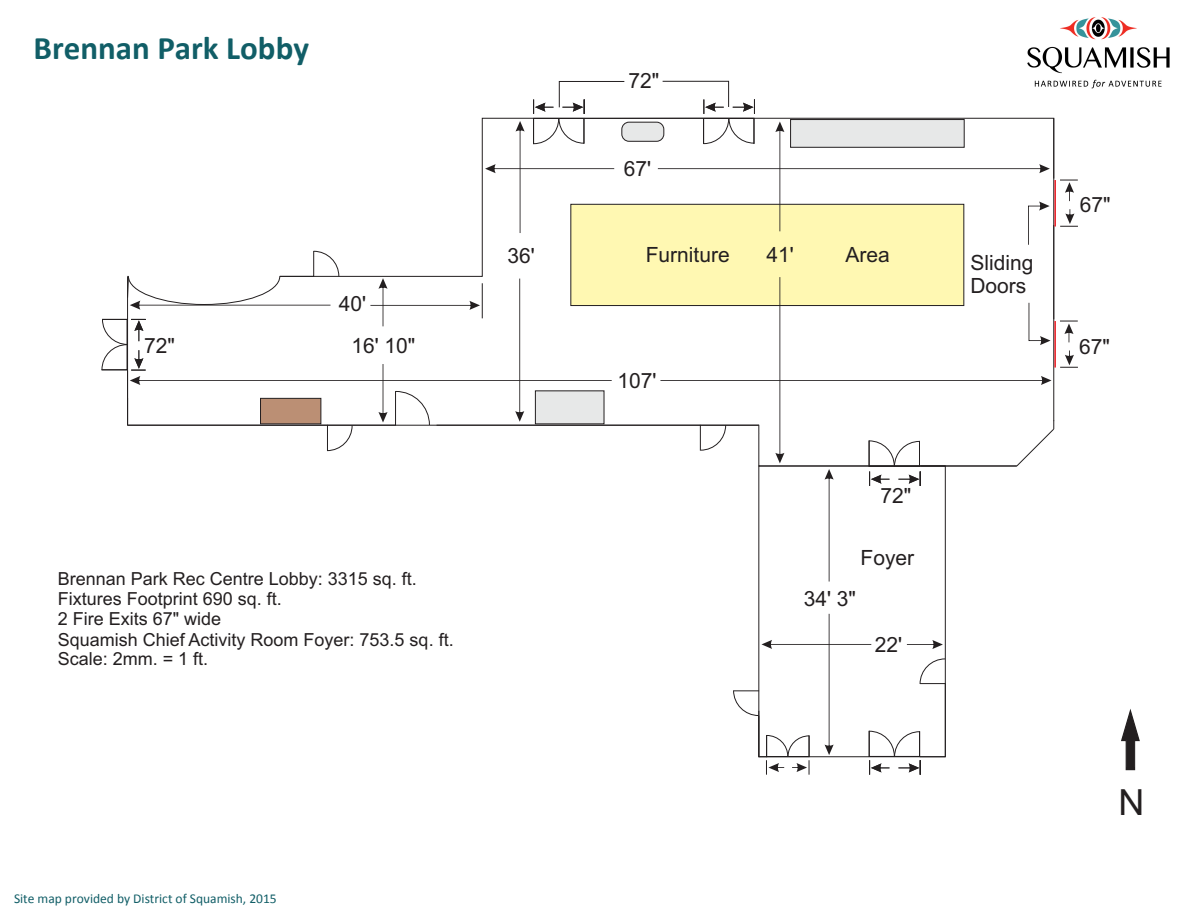
<style>
.page{position:relative;width:1188px;height:918px;background:#fff}
.page>*{position:absolute;margin:0;border:0;box-sizing:border-box;transform-origin:0 0}
.t1{font:36px "Arial";color:#231f20}
.t2{font:700 33px "Calibri";color:#115e67}
.t3{font:21px/23.4px "Arial";color:#231f20}
.t4{font:18px/20px "Arial";color:#231f20}
.t5{font:13.5px "Calibri";color:#115e67}
.s1{font-style:inherit}
</style>
<div class="page">
<hr style="left:1053px;top:118px;width:1px;height:61px;background:#231f20">
<hr style="left:1053px;top:225px;width:1px;height:94px;background:#231f20">
<hr style="left:1054px;top:180px;width:2px;height:47px;background:#ed1c24">
<hr style="left:437px;top:425px;width:263px;height:1px;background:#231f20">
<hr style="left:584px;top:118px;width:119px;height:1px;background:#231f20">
<svg style="left:1121px;top:709px;width:19px;height:62px"></svg>
<svg style="left:1060px;top:180px;width:18px;height:21px"></svg>
<svg style="left:1060px;top:209px;width:18px;height:18px"></svg>
<svg style="left:101px;top:250px;width:511px;height:202px"></svg>
<svg style="left:485px;top:81px;width:140px;height:152px"></svg>
<div style="left:621px;top:122px;width:43px;height:20px;background:#e7e8e8;border:1px solid #231f20;border-radius:7px"></div>
<div style="left:570px;top:204px;width:394px;height:102px;background:#fff8b2;border:1px solid #231f20"></div>
<svg style="left:660px;top:277px;width:418px;height:498px"></svg>
<svg style="left:658px;top:80px;width:392px;height:165px"></svg>
<div style="left:260px;top:398px;width:61px;height:26px;background:#bb8f74;border:1px solid #231f20"></div>
<div style="left:535px;top:390px;width:69px;height:34px;background:#e7e8e8"></div>
<img style="left:1007px;top:17px;width:163px;height:92px">
<h2 class="t2" style="left:34px;top:27px;width:277px">Brennan Park <span class="s1">Lobby</span></h2>
<p class="t3" style="left:339px;top:294px;width:29px">40'</p>
<p class="t3" style="left:508px;top:246px;width:29px">36'</p>
<p class="t3" style="left:628px;top:71px;width:32px">72"</p>
<p class="t3" style="left:624px;top:159px;width:29px">67'</p>
<p class="t3" style="left:766px;top:245px;width:29px">41'</p>
<p class="t3" style="left:646px;top:245px;width:86px">Furniture</p>
<p class="t3" style="left:845px;top:245px;width:46px">Area</p>
<p class="t3" style="left:970px;top:253px;width:65px">Sliding<br>Doors</p>
<p class="t3" style="left:1080px;top:195px;width:32px">67"</p>
<p class="t3" style="left:351px;top:335px;width:66px">16' 10"</p>
<p class="t3" style="left:144px;top:336px;width:32px">72"</p>
<p class="t3" style="left:1079px;top:337px;width:32px">67"</p>
<p class="t4" style="left:58px;top:571px;width:398px">Brennan Park Rec Centre Lobby: 3315 sq. ft.<br>Fixtures Footprint 690 sq. ft.<br>2 Fire Exits 67" wide<br>Squamish Chief Activity Room Foyer: 753.5 sq. ft.<br>Scale: 2mm. = 1 ft.</p>
<p class="t3" style="left:618px;top:371px;width:41px">107'</p>
<p class="t3" style="left:880px;top:486px;width:32px">72"</p>
<p class="t3" style="left:861px;top:548px;width:55px">Foyer</p>
<p class="t3" style="left:804px;top:589px;width:54px">34' 3"</p>
<p class="t3" style="left:875px;top:635px;width:29px">22'</p>
<p class="t5" style="left:14px;top:890px;width:264px">Site map provided by District of Squamish, 2015</p>
<h1 class="t1" style="left:1119px;top:789px;width:27px">N</h1>
</div>
